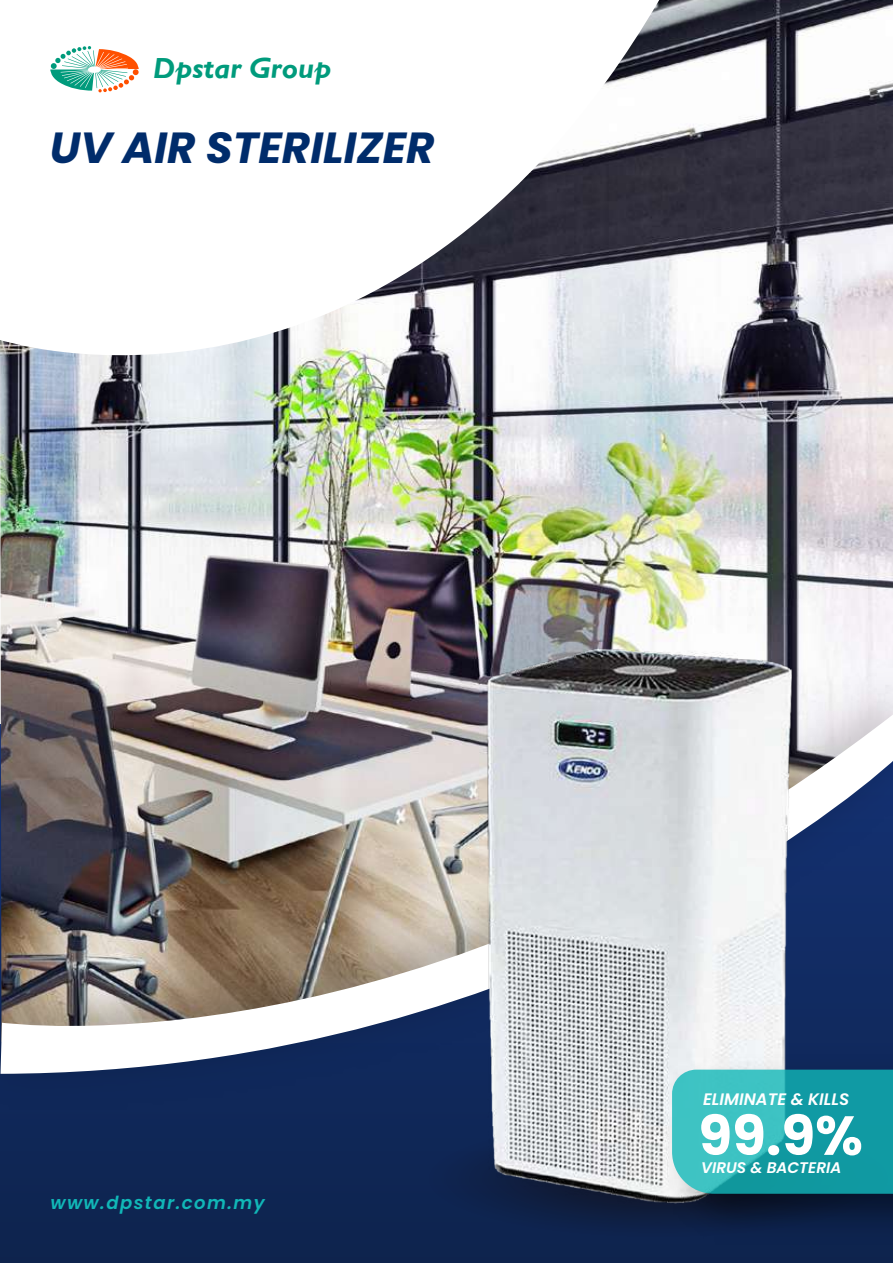
<style>
.page{position:relative;width:893px;height:1263px;background:#fff}
.page>*{position:absolute;margin:0;border:0;box-sizing:border-box;transform-origin:0 0}
.t1{font:700 54.9px "Poppins";color:#fff}
.t2{font:italic 700 43.5px "Poppins";color:#002c6b}
.t3{font:italic 700 29.4px "Gill Sans";color:#009b7c}
.t4{font:italic 600 18px "Poppins";letter-spacing:.08em;color:#11b7b7}
.t5{font:italic 600 16.65px "Poppins";color:#fff}
.t6{font:italic 600 15.3px "Poppins";color:#fff}
</style>
<div class="page">
<div style="left:1px;top:725px;width:892px;height:538px;background:#0e244f"></div>
<img style="left:0;top:0;width:893px;height:637px">
<img style="left:0;top:637px;width:893px;height:489px">
<img style="left:1px;top:714px;width:892px;height:366px">
<svg style="left:116px;top:1041px;width:777px;height:185px"></svg>
<img style="left:446px;top:576px;width:362px;height:636px">
<img style="left:654px;top:1047px;width:239px;height:181px">
<svg style="left:672px;top:1070px;width:221px;height:124px;background:#26abb0"></svg>
<h3 class="t3" style="left:153px;top:51px;width:180px">Dpstar Group</h3>
<h2 class="t2" style="left:50px;top:122px;width:386px">UV AIR STERILIZER</h2>
<p class="t4" style="left:50px;top:1192px;width:216px">www.dpstar.com.my</p>
<p class="t5" style="left:703px;top:1090px;width:148px">ELIMINATE &amp; KILLS</p>
<h1 class="t1" style="left:698px;top:1104px;width:166px">99.9%</h1>
<p class="t6" style="left:701px;top:1159px;width:142px">VIRUS &amp; BACTERIA</p>
</div>
